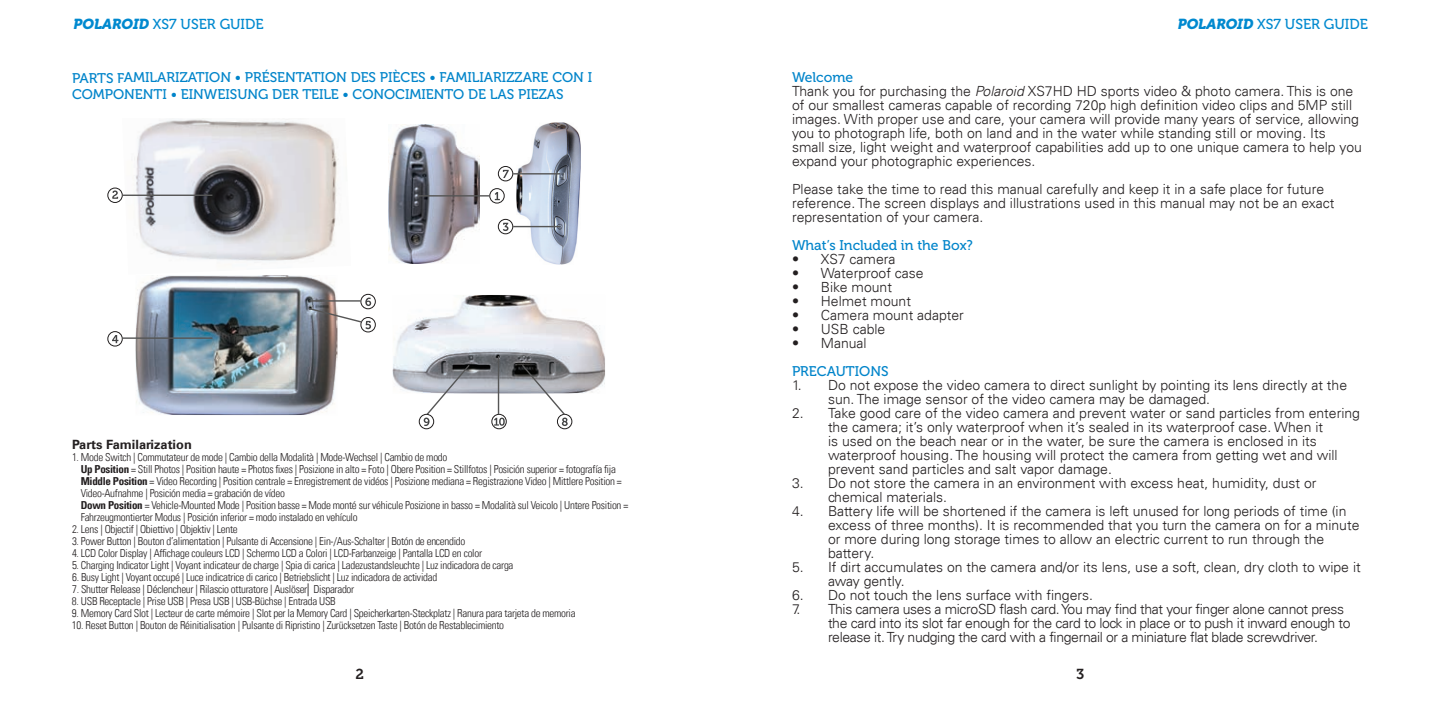
<style>
.page{position:relative;width:1440px;height:720px;background:#fff}
.page>*{position:absolute;margin:0;border:0;box-sizing:border-box;transform-origin:0 0}
.t1{font:14.4px "Museo 500";color:#0089cf}
.t2{font:14.4px "Museo Slab 700";color:#231f20}
.t3{font:300 14px/14px "Univers LT";color:#231f20}
.t4{font:300 14px/14px "Univers LT";letter-spacing:-.025em;color:#231f20}
.t5{font:14px/16.8px "Museo 500";color:#0084ca}
.t6{font:700 12.8px "Univers LT";color:#231f20}
.t7{font:300 condensed 11px/12px "Univers LT";letter-spacing:-.025em;color:#231f20}
.s1{font-family:"Museo 900";font-style:italic}
.s2{font-style:italic}
.s3{font-weight:700}
.s4{font-stretch:normal;font-size:12.8px}
</style>
<div class="page">
<img style="left:393px;top:295px;width:212px;height:98px">
<svg style="left:490px;top:189px;width:14px;height:14px"></svg>
<div style="left:489px;top:188px;width:16px;height:15px;border:1px solid #211e1e;border-radius:50%"></div>
<svg style="left:495px;top:192px;width:5px;height:8px"></svg>
<svg style="left:498px;top:219px;width:15px;height:15px"></svg>
<div style="left:498px;top:219px;width:15px;height:15px;border:1px solid #211e1e;border-radius:50%"></div>
<svg style="left:503px;top:223px;width:5px;height:8px"></svg>
<svg style="left:108px;top:332px;width:14px;height:14px"></svg>
<div style="left:107px;top:331px;width:16px;height:15px;border:1px solid #211e1e;border-radius:50%"></div>
<svg style="left:112px;top:335px;width:6px;height:8px"></svg>
<div style="left:361px;top:317px;width:15px;height:15px;border:1px solid #211e1e;border-radius:50%"></div>
<div style="left:361px;top:294px;width:15px;height:15px;border:1px solid #211e1e;border-radius:50%"></div>
<svg style="left:498px;top:166px;width:15px;height:15px"></svg>
<div style="left:498px;top:166px;width:15px;height:15px;border:1px solid #211e1e;border-radius:50%"></div>
<svg style="left:503px;top:170px;width:6px;height:8px"></svg>
<img style="left:122px;top:118px;width:217px;height:145px">
<img style="left:136px;top:275px;width:201px;height:140px">
<img style="left:389px;top:125px;width:91px;height:138px">
<hr style="left:418px;top:195px;width:72px;height:2px;background:#565656">
<svg style="left:307px;top:298px;width:64px;height:31px"></svg>
<div style="left:107px;top:188px;width:16px;height:15px;border:1px solid #211e1e;border-radius:50%"></div>
<svg style="left:112px;top:190px;width:6px;height:9px"></svg>
<hr style="left:123px;top:195px;width:89px;height:1px;background:#565656">
<hr style="left:123px;top:337px;width:89px;height:2px;background:#565656">
<img style="left:516px;top:123px;width:65px;height:142px">
<hr style="left:513px;top:226px;width:47px;height:1px;background:#565656">
<hr style="left:513px;top:173px;width:47px;height:2px;background:#565656">
<div style="left:557px;top:414px;width:15px;height:15px;border:1px solid #211e1e;border-radius:50%"></div>
<div style="left:419px;top:414px;width:15px;height:15px;border:1px solid #211e1e;border-radius:50%"></div>
<svg style="left:424px;top:363px;width:47px;height:63px"></svg>
<svg style="left:492px;top:414px;width:14px;height:15px"></svg>
<div style="left:491px;top:414px;width:16px;height:15px;border:1px solid #211e1e;border-radius:50%"></div>
<svg style="left:520px;top:363px;width:48px;height:63px"></svg>
<hr style="left:498px;top:356px;width:1px;height:58px;background:#565656">
<svg style="left:494px;top:418px;width:7px;height:8px"></svg>
<svg style="left:499px;top:418px;width:6px;height:8px"></svg>
<p class="t1" style="left:74px;top:16px;width:192px"><span class="s1">POLAROID</span> XS7 USER GUIDE</p>
<p class="t1" style="left:1178px;top:16px;width:192px"><span class="s1">POLAROID</span> XS7 USER GUIDE</p>
<p class="t5" style="left:72px;top:70px;width:522px">PARTS FAMILARIZATION • PRÉSENTATION DES PIÈCES • FAMILIARIZZARE CON I<br>COMPONENTI • EINWEISUNG DER TEILE • CONOCIMIENTO DE LAS PIEZAS</p>
<p class="t5" style="left:792px;top:70px;width:63px">Welcome</p>
<p class="t3" style="left:792px;top:85px;width:571px">Thank you for purchasing the <span class="s2">Polaroid</span> XS7HD HD sports video &amp; photo camera. This is one of our smallest cameras capable of recording 720p high definition video clips and 5MP still images. With proper use and care, your camera will provide many years of service, allowing you to photograph life, both on land and in the water while standing still or moving. Its<br>small size, light weight and waterproof capabilities add up to one unique camera to help you expand your photographic experiences.</p>
<p class="t3" style="left:792px;top:183px;width:544px">Please take the time to read this manual carefully and keep it in a safe place for future reference. The screen displays and illustrations used in this manual may not be an exact representation of your camera.</p>
<p class="t5" style="left:792px;top:238px;width:182px">What’s Included in the Box?</p>
<p class="t3" style="left:792px;top:253px;width:105px">• XS7 camera</p>
<p class="t3" style="left:792px;top:267px;width:133px">• Waterproof case</p>
<p class="t3" style="left:792px;top:281px;width:102px">• Bike mount</p>
<p class="t3" style="left:792px;top:295px;width:121px">• Helmet mount</p>
<p class="t3" style="left:792px;top:309px;width:173px">• Camera mount adapter</p>
<p class="t3" style="left:792px;top:323px;width:95px">• USB cable</p>
<p class="t3" style="left:792px;top:337px;width:76px">• Manual</p>
<p class="t5" style="left:792px;top:364px;width:98px">PRECAUTIONS</p>
<p class="t3" style="left:828px;top:379px;width:521px;text-indent:-36px">1. Do not expose the video camera to direct sunlight by pointing its lens directly at the sun. The image sensor of the video camera may be damaged.</p>
<p class="t3" style="left:828px;top:407px;width:534px;text-indent:-36px">2. Take good care of the video camera and prevent water or sand particles from entering the camera; it’s only waterproof when it’s sealed in its waterproof case. When it<br>is used on the beach near or in the water, be sure the camera is enclosed in its waterproof housing. The housing will protect the camera from getting wet and will prevent sand particles and salt vapor damage.</p>
<p class="t3" style="left:828px;top:477px;width:490px;text-indent:-36px">3. Do not store the camera in an environment with excess heat, humidity, dust or chemical materials.</p>
<p class="t3" style="left:828px;top:505px;width:533px;text-indent:-36px">4. Battery life will be shortened if the camera is left unused for long periods of time (in excess of three months). It is recommended that you turn the camera on for a minute or more during long storage times to allow an electric current to run through the battery.</p>
<p class="t3" style="left:828px;top:561px;width:534px;text-indent:-36px">5. If dirt accumulates on the camera and/or its lens, use a soft, clean, dry cloth to wipe it away gently.</p>
<p class="t3" style="left:792px;top:589px;width:303px">6. Do not touch the lens surface with fingers.</p>
<p class="t4" style="left:828px;top:603px;width:524px;text-indent:-36px">7. This camera uses a microSD flash card. You may find that your finger alone cannot press the card into its slot far enough for the card to lock in place or to push it inward enough to release it. Try nudging the card with a fingernail or a miniature flat blade screwdriver.</p>
<p class="t6" style="left:72px;top:437px;width:121px">Parts Familarization</p>
<p class="t7" style="left:81px;top:451px;width:549px;text-indent:-9px">1. Mode Switch | Commutateur de mode | Cambio della Modalità | Mode-Wechsel | Cambio de modo<br><span class="s3">Up Position</span> = Still Photos | Position haute = Photos fixes | Posizione in alto = Foto | Obere Position = Stillfotos | Posición superior = fotografía fija <span class="s3">Middle Position</span> = Video Recording | Position centrale = Enregistrement de vidéos | Posizione mediana = Registrazione Video | Mittlere Position = Video-Aufnahme | Posición media = grabación de vídeo<br><span class="s3">Down Position</span> = Vehicle-Mounted Mode | Position basse = Mode monté sur véhicule Posizione in basso = Modalità sul Veicolo | Untere Position = Fahrzeugmontierter Modus | Posición inferior = modo instalado en vehículo</p>
<p class="t7" style="left:72px;top:523px;width:167px">2. Lens | Objectif | Obiettivo | Objektiv | Lente</p>
<p class="t7" style="left:72px;top:535px;width:395px">3. Power Button | Bouton d’alimentation | Pulsante di Accensione | Ein-/Aus-Schalter | Botón de encendido</p>
<p class="t7" style="left:72px;top:547px;width:412px">4. LCD Color Display | Affichage couleurs LCD | Schermo LCD a Colori | LCD-Farbanzeige | Pantalla LCD en color</p>
<p class="t7" style="left:72px;top:559px;width:443px">5. Charging Indicator Light | Voyant indicateur de charge | Spia di carica | Ladezustandsleuchte | Luz indicadora de carga</p>
<p class="t7" style="left:72px;top:571px;width:367px">6. Busy Light | Voyant occupé | Luce indicatrice di carico | Betriebslicht | Luz indicadora de actividad</p>
<p class="t7" style="left:72px;top:583px;width:284px">7. Shutter Release | Déclencheur | Rilascio otturatore | Auslöser<span class="s4">|</span> Disparador</p>
<p class="t7" style="left:72px;top:595px;width:265px">8. USB Receptacle | Prise USB | Presa USB | USB-Büchse | Entrada USB</p>
<p class="t7" style="left:72px;top:607px;width:505px">9. Memory Card Slot | Lecteur de carte mémoire | Slot per la Memory Card | Speicherkarten-Steckplatz | Ranura para tarjeta de memoria</p>
<p class="t7" style="left:72px;top:619px;width:434px">10. Reset Button | Bouton de Réinitialisation | Pulsante di Ripristino | Zurücksetzen Taste | Botón de Restablecimiento</p>
<p class="t2" style="left:356px;top:666px;width:10px">2</p>
<p class="t2" style="left:1076px;top:666px;width:10px">3</p>
</div>
